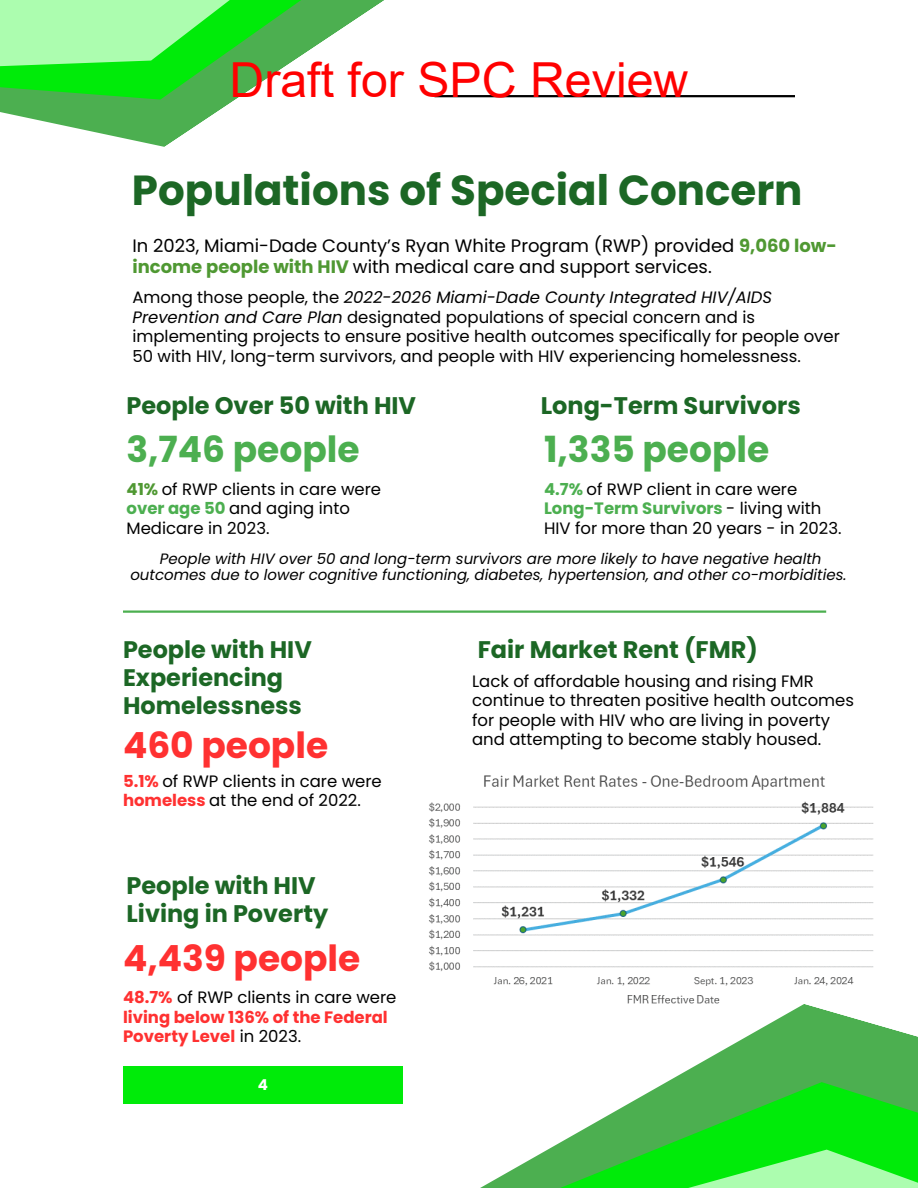
<style>
.page{position:relative;width:918px;height:1188px;background:#fff}
.page>*{position:absolute;margin:0;border:0;box-sizing:border-box;transform-origin:0 0}
.t1{font:48.3px "Arial";color:#f00}
.t2{font:700 42px "Poppins";color:#1c6725}
.t3{font:700 36px "Poppins";color:#4caf50}
.t4{font:700 36px "Poppins";color:#ff3131}
.t5{font:700 24px/28.2px "Poppins";color:#1c6725}
.t6{font:18px/21px "Poppins";color:#000}
.t7{font:16.5px/19.2px "Poppins";color:#000}
.t8{font:700 16.5px/19.2px "Poppins";color:#ff3131}
.t9{font:italic 15px/16.8px "Poppins";color:#000;text-align:center}
.t10{font:700 15px "Poppins";color:#fff}
.s1{font-weight:700;color:#4f9832}
.s2{font-style:italic}
.s3{font-weight:700;color:#4caf50}
.s4{font-weight:700;color:#ff3131}
.s5{font-weight:400;color:#000}
</style>
<div class="page">
<hr style="left:435px;top:95px;width:360px;height:2px;background:#000">
<div style="left:123px;top:1066px;width:280px;height:38px;background:#00eb09"></div>
<img style="left:429px;top:775px;width:445px;height:112px">
<svg style="left:429px;top:887px;width:445px;height:68px"></svg>
<svg style="left:429px;top:955px;width:445px;height:61px"></svg>
<svg style="left:480px;top:1016px;width:438px;height:172px"></svg>
<svg style="left:0;top:112px;width:216px;height:35px"></svg>
<svg style="left:0;top:0;width:512px;height:112px"></svg>
<hr style="left:123px;top:610px;width:703px;height:3px;background:#4caf50">
<h1 class="t1" style="left:230px;top:47px;width:460px">Draft for SPC Review</h1>
<p class="t2" style="left:132px;top:160px;width:672px">Populations of Special Concern</p>
<h4 class="t6" style="left:132px;top:235px;width:706px">In 2023, Miami-Dade County’s Ryan White Program (RWP) provided <span class="s1">9,060 low&shy;income people with HIV</span> with medical care and support services.</h4>
<h3 class="t7" style="left:132px;top:288px;width:709px">Among those people, the <span class="s2">2022-2026 Miami-Dade County Integrated HIV/AIDS Prevention and Care Plan</span> designated populations of special concern and is implementing projects to ensure positive health outcomes specifically for people over 50 with HIV, long-term survivors, and people with HIV experiencing homelessness.</h3>
<h3 class="t5" style="left:127px;top:391px;width:291px">People Over 50 with HIV</h3>
<h2 class="t3" style="left:127px;top:425px;width:235px">3,746 people</h2>
<h2 class="t3" style="left:544px;top:425px;width:227px">1,335 people</h2>
<h4 class="t7" style="left:127px;top:480px;width:256px"><span class="s1">41%</span> of RWP clients in care were <span class="s3">over age 50</span> and aging into<br>Medicare in 2023.</h4>
<h4 class="t5" style="left:541px;top:391px;width:262px">Long-Term Survivors</h4>
<p class="t7" style="left:544px;top:480px;width:299px"><span class="s3">4.7%</span> of RWP client in care were<br><span class="s3">Long-Term Survivors</span> - living with<br>HIV for more than 20 years - in 2023.</p>
<h4 class="t9" style="left:130px;top:550px;width:718px">People with HIV over 50 and long-term survivors are more likely to have negative health outcomes due to lower cognitive functioning, diabetes, hypertension, and other co-morbidities.</h4>
<h2 class="t5" style="left:123px;top:635px;width:190px">People with HIV<br>Experiencing<br>Homelessness</h2>
<p class="t4" style="left:123px;top:720px;width:207px">460 people</p>
<h4 class="t7" style="left:123px;top:771px;width:260px"><span class="s4">5.1%</span> of RWP clients in care were <span class="s4">homeless</span> at the end of 2022.</h4>
<h3 class="t5" style="left:127px;top:871px;width:203px">People with HIV<br>Living in Poverty</h3>
<h3 class="t4" style="left:123px;top:933px;width:239px">4,439 people</h3>
<h4 class="t8" style="left:123px;top:988px;width:275px">48.7% <span class="s5">of RWP clients in care were </span>living below 136% of the Federal<br>Poverty Level <span class="s5">in 2023.</span></h4>
<p class="t10" style="left:258px;top:1074px;width:12px">4</p>
<h3 class="t5" style="left:478px;top:635px;width:282px">Fair Market Rent (FMR)</h3>
<p class="t7" style="left:472px;top:672px;width:383px">Lack of affordable housing and rising FMR continue to threaten positive health outcomes for people with HIV who are living in poverty and attempting to become stably housed.</p>
</div>
